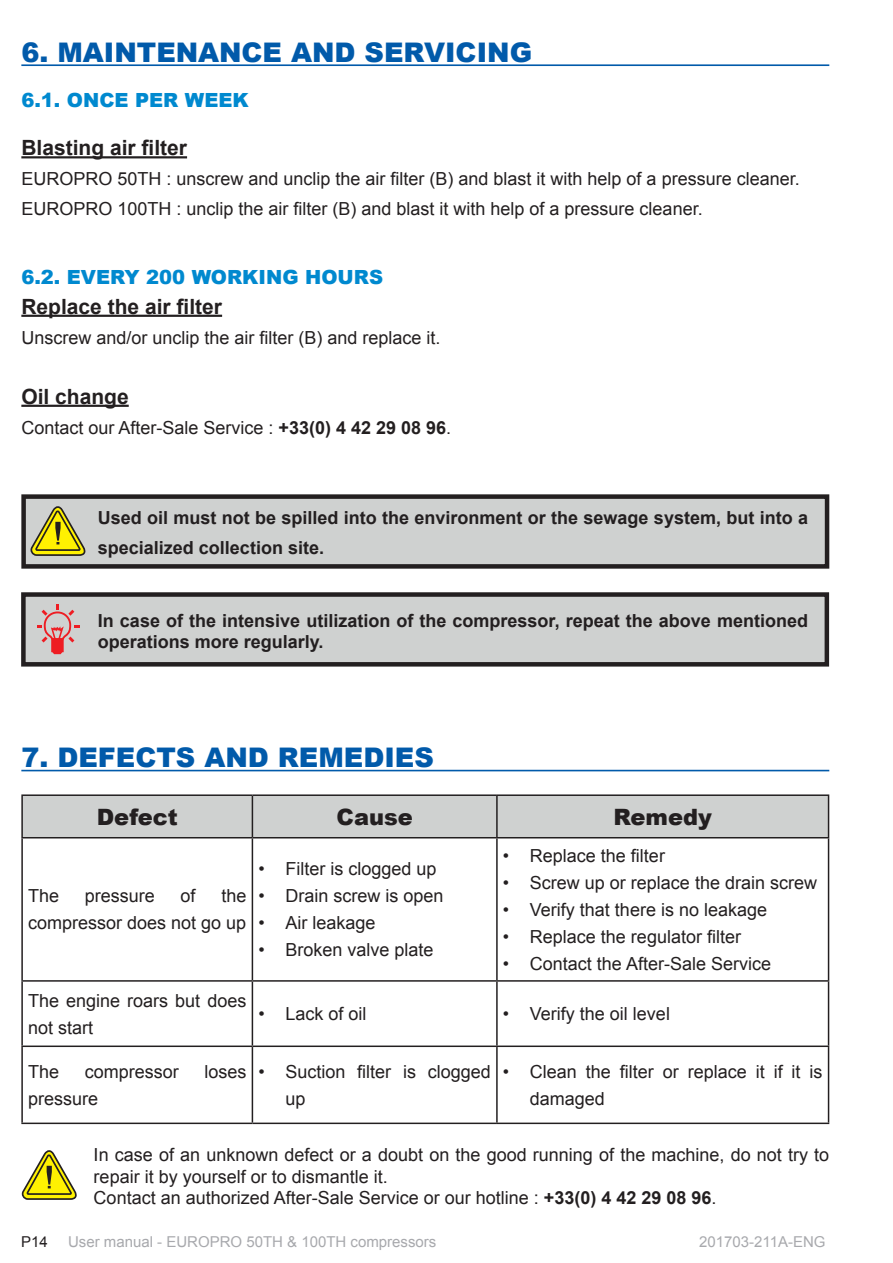
<style>
.page{position:relative;width:893px;height:1263px;background:#fff}
.page>*{position:absolute;margin:0;border:0;box-sizing:border-box;transform-origin:0 0}
.t1{font:900 27px "Arial";color:#015aaa}
.t2{font:900 22.5px "Arial";color:#231f20}
.t3{font:700 21px "Arial";color:#231f20}
.t4{font:900 19.5px "Arial";color:#0089cf}
.t5{font:18px/27px "Arial";color:#231f20}
.t6{font:700 18px/30px "Arial";color:#231f20}
.t7{font:15px "Arial";color:#a8a9ad}
.t8{font:15px "Arial";color:#231f20}
.s1{font-weight:700}
</style>
<div class="page">
<div style="left:23px;top:594px;width:804px;height:70px;background:#cfd1d0"></div>
<div style="left:21px;top:592px;width:808px;height:74px;border:4px solid #231f20"></div>
<div style="left:24px;top:497px;width:803px;height:69px;background:#cfd1d0"></div>
<div style="left:21px;top:494px;width:808px;height:75px;border:4px solid #231f20"></div>
<svg style="left:37px;top:604px;width:43px;height:50px"></svg>
<hr style="left:21px;top:64px;width:808px;height:2px;background:#015aaa">
<hr style="left:21px;top:156px;width:166px;height:2px;background:#231f20">
<hr style="left:21px;top:315px;width:201px;height:2px;background:#231f20">
<hr style="left:21px;top:405px;width:108px;height:2px;background:#231f20">
<hr style="left:21px;top:770px;width:808px;height:1px;background:#015aaa">
<div style="left:23px;top:796px;width:805px;height:41px;background:#cfd1d0"></div>
<hr style="left:21px;top:794px;width:231px;height:2px;background:#231f20">
<hr style="left:21px;top:796px;width:2px;height:41px;background:#231f20">
<hr style="left:252px;top:794px;width:245px;height:2px;background:#231f20">
<hr style="left:252px;top:796px;width:1px;height:41px;background:#231f20">
<hr style="left:497px;top:794px;width:332px;height:2px;background:#231f20">
<hr style="left:496px;top:796px;width:2px;height:41px;background:#231f20">
<hr style="left:828px;top:796px;width:1px;height:41px;background:#231f20">
<hr style="left:21px;top:837px;width:231px;height:1px;background:#231f20">
<hr style="left:21px;top:838px;width:2px;height:142px;background:#231f20">
<hr style="left:252px;top:837px;width:245px;height:1px;background:#231f20">
<hr style="left:252px;top:838px;width:1px;height:142px;background:#231f20">
<hr style="left:497px;top:837px;width:332px;height:1px;background:#231f20">
<hr style="left:496px;top:838px;width:2px;height:142px;background:#231f20">
<hr style="left:828px;top:838px;width:1px;height:142px;background:#231f20">
<hr style="left:21px;top:980px;width:231px;height:2px;background:#231f20">
<hr style="left:21px;top:982px;width:2px;height:63px;background:#231f20">
<hr style="left:252px;top:980px;width:245px;height:2px;background:#231f20">
<hr style="left:252px;top:982px;width:1px;height:63px;background:#231f20">
<hr style="left:497px;top:980px;width:332px;height:2px;background:#231f20">
<hr style="left:496px;top:982px;width:2px;height:63px;background:#231f20">
<hr style="left:828px;top:982px;width:1px;height:63px;background:#231f20">
<hr style="left:21px;top:1045px;width:231px;height:2px;background:#231f20">
<hr style="left:21px;top:1047px;width:2px;height:75px;background:#231f20">
<hr style="left:252px;top:1045px;width:245px;height:2px;background:#231f20">
<hr style="left:252px;top:1047px;width:1px;height:75px;background:#231f20">
<hr style="left:497px;top:1045px;width:332px;height:2px;background:#231f20">
<hr style="left:496px;top:1047px;width:2px;height:75px;background:#231f20">
<hr style="left:828px;top:1047px;width:1px;height:75px;background:#231f20">
<hr style="left:21px;top:1122px;width:231px;height:2px;background:#231f20">
<hr style="left:252px;top:1122px;width:245px;height:2px;background:#231f20">
<hr style="left:497px;top:1122px;width:332px;height:2px;background:#231f20">
<svg style="left:30px;top:506px;width:56px;height:50px"></svg>
<svg style="left:21px;top:1150px;width:56px;height:50px"></svg>
<h1 class="t1" style="left:21px;top:33px;width:512px">6. MAINTENANCE AND SERVICING</h1>
<p class="t4" style="left:21px;top:85px;width:229px">6.1. ONCE PER WEEK</p>
<p class="t3" style="left:21px;top:134px;width:167px">Blasting air filter</p>
<p class="t5" style="left:21px;top:164px;width:780px;line-height:30px">EUROPRO 50TH : unscrew and unclip the air filter (B) and blast it with help of a pressure cleaner.<br>EUROPRO 100TH : unclip the air filter (B) and blast it with help of a pressure cleaner.</p>
<p class="t4" style="left:21px;top:262px;width:363px">6.2. EVERY 200 WORKING HOURS</p>
<p class="t3" style="left:21px;top:292px;width:202px">Replace the air filter</p>
<p class="t5" style="left:21px;top:324px;width:421px">Unscrew and/or unclip the air filter (B) and replace it.</p>
<p class="t3" style="left:21px;top:382px;width:109px">Oil change</p>
<p class="t5" style="left:21px;top:414px;width:431px">Contact our After-Sale Service : <span class="s1">+33(0) 4 42 29 08 96</span>.</p>
<p class="t6" style="left:98px;top:503px;width:712px">Used oil must not be spilled into the environment or the sewage system, but into a specialized collection site.</p>
<p class="t6" style="left:98px;top:610px;width:712px;line-height:21.6px">In case of the intensive utilization of the compressor, repeat the above mentioned operations more regularly.</p>
<h1 class="t1" style="left:21px;top:738px;width:414px">7. DEFECTS AND REMEDIES</h1>
<p class="t2" style="left:97px;top:800px;width:82px">Defect</p>
<p class="t2" style="left:337px;top:800px;width:78px">Cause</p>
<p class="t2" style="left:614px;top:800px;width:100px">Remedy</p>
<p class="t5" style="left:28px;top:883px;width:33px">The</p>
<p class="t5" style="left:85px;top:883px;width:72px">pressure</p>
<p class="t5" style="left:181px;top:883px;width:17px">of</p>
<p class="t5" style="left:28px;top:883px;width:220px;text-align:right">the<br>compressor does not go up</p>
<p class="t5" style="left:28px;top:987px;width:220px">The engine roars but does not start</p>
<p class="t5" style="left:258px;top:856px;width:180px">• Filter is clogged up</p>
<p class="t5" style="left:258px;top:883px;width:187px">• Drain screw is open</p>
<p class="t5" style="left:258px;top:910px;width:119px">• Air leakage</p>
<p class="t5" style="left:258px;top:937px;width:177px">• Broken valve plate</p>
<p class="t5" style="left:503px;top:842px;width:164px">• Replace the filter</p>
<p class="t5" style="left:503px;top:869px;width:316px">• Screw up or replace the drain screw</p>
<p class="t5" style="left:503px;top:896px;width:266px">• Verify that there is no leakage</p>
<p class="t5" style="left:503px;top:923px;width:240px">• Replace the regulator filter</p>
<p class="t5" style="left:503px;top:950px;width:270px">• Contact the After-Sale Service</p>
<p class="t5" style="left:258px;top:1000px;width:110px">• Lack of oil</p>
<p class="t5" style="left:503px;top:1000px;width:169px">• Verify the oil level</p>
<p class="t5" style="left:285px;top:1058px;width:207px;text-indent:-27px">• Suction filter is clogged up</p>
<p class="t5" style="left:530px;top:1058px;width:294px;text-indent:-27px">• Clean the filter or replace it if it is damaged</p>
<p class="t5" style="left:94px;top:1144px;width:737px;line-height:21.6px">In case of an unknown defect or a doubt on the good running of the machine, do not try to repair it by yourself or to dismantle it.<br>Contact an authorized After-Sale Service or our hotline : <span class="s1">+33(0) 4 42 29 08 96</span>.</p>
<p class="t5" style="left:28px;top:1058px;width:33px">The</p>
<p class="t5" style="left:85px;top:1058px;width:96px">compressor</p>
<p class="t5" style="left:204px;top:1058px;width:44px">loses</p>
<p class="t5" style="left:28px;top:1085px;width:72px">pressure</p>
<p class="t8" style="left:21px;top:1232px;width:28px">P14</p>
<p class="t7" style="left:68px;top:1232px;width:370px">User manual - EUROPRO 50TH &amp; 100TH compressors</p>
<p class="t7" style="left:699px;top:1232px;width:128px">201703-211A-ENG</p>
</div>
